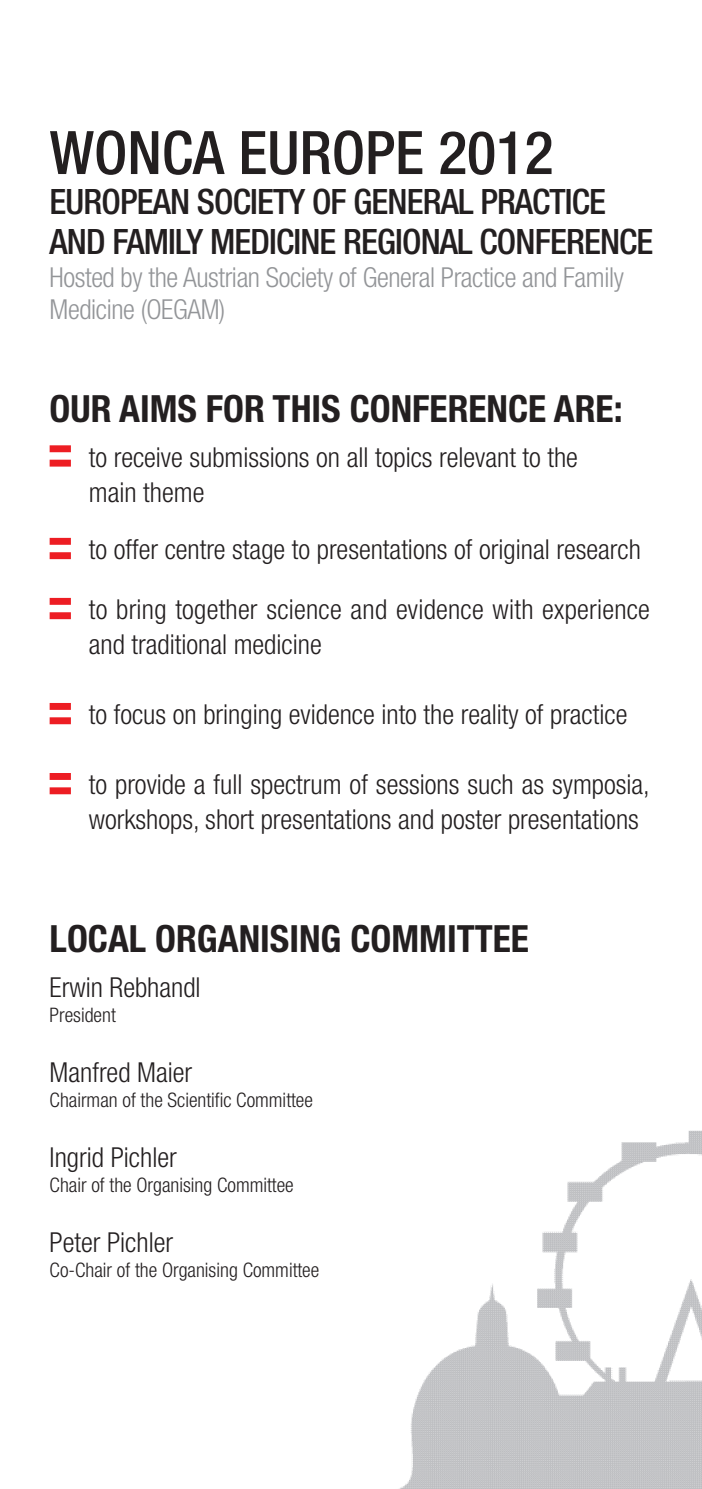
<style>
.page{position:relative;width:702px;height:1489px;background:#fff}
.page>*{position:absolute;margin:0;border:0;box-sizing:border-box;transform-origin:0 0}
.t1{font:500 condensed 60px "Helvetica Neue";color:#231f20}
.t2{font:700 condensed 37.5px "Helvetica Neue";color:#231f20}
.t3{font:500 condensed 35px/40px "Helvetica Neue";letter-spacing:-.025em;color:#231f20}
.t4{font:300 condensed 27.5px/35px "Helvetica Neue";color:#231f20}
.t5{font:300 condensed 27.5px/32.5px "Helvetica Neue";letter-spacing:-.015em;color:#939598}
.t6{font:300 condensed 20px "Helvetica Neue";color:#231f20}
</style>
<div class="page">
<img style="left:400px;top:1130px;width:302px;height:358px">
<div style="left:50px;top:787px;width:21px;height:7px;background:#ed1d23"></div>
<div style="left:50px;top:773px;width:21px;height:6px;background:#ed1d23"></div>
<div style="left:50px;top:717px;width:21px;height:7px;background:#ed1d23"></div>
<div style="left:50px;top:703px;width:21px;height:6px;background:#ed1d23"></div>
<div style="left:50px;top:612px;width:21px;height:7px;background:#ed1d23"></div>
<div style="left:50px;top:598px;width:21px;height:6px;background:#ed1d23"></div>
<div style="left:50px;top:552px;width:21px;height:7px;background:#ed1d23"></div>
<div style="left:50px;top:538px;width:21px;height:6px;background:#ed1d23"></div>
<div style="left:50px;top:459px;width:21px;height:7px;background:#ed1d23"></div>
<div style="left:50px;top:445px;width:21px;height:7px;background:#ed1d23"></div>
<h1 class="t1" style="left:50px;top:131px;width:505px">WONCA EUROPE 2012</h1>
<p class="t3" style="left:50px;top:185px;width:605px">EUROPEAN SOCIETY OF GENERAL PRACTICE<br>AND FAMILY MEDICINE REGIONAL CONFERENCE</p>
<p class="t5" style="left:50px;top:263px;width:576px">Hosted by the Austrian Society of General Practice and Family<br>Medicine (OEGAM)</p>
<h2 class="t2" style="left:50px;top:385px;width:574px">OUR AIMS FOR THIS CONFERENCE ARE:</h2>
<p class="t4" style="left:89px;top:441px;width:490px">to receive submissions on all topics relevant to the main theme</p>
<p class="t4" style="left:89px;top:521px;width:562px;line-height:60px">to offer centre stage to presentations of original research to bring together science and evidence with experience</p>
<p class="t4" style="left:89px;top:629px;width:234px">and traditional medicine</p>
<p class="t4" style="left:89px;top:699px;width:540px">to focus on bringing evidence into the reality of practice</p>
<p class="t4" style="left:89px;top:769px;width:562px">to provide a full spectrum of sessions such as symposia, workshops, short presentations and poster presentations</p>
<h2 class="t2" style="left:50px;top:915px;width:480px">LOCAL ORGANISING COMMITTEE</h2>
<p class="t4" style="left:50px;top:971px;width:152px">Erwin Rebhandl</p>
<p class="t6" style="left:50px;top:1007px;width:68px">President</p>
<p class="t4" style="left:50px;top:1056px;width:144px">Manfred Maier</p>
<p class="t6" style="left:50px;top:1092px;width:265px">Chairman of the Scientific Committee</p>
<p class="t4" style="left:50px;top:1141px;width:129px">Ingrid Pichler</p>
<p class="t6" style="left:50px;top:1177px;width:246px">Chair of the Organising Committee</p>
<p class="t4" style="left:50px;top:1226px;width:125px">Peter Pichler</p>
<p class="t6" style="left:50px;top:1262px;width:271px">Co-Chair of the Organising Committee</p>
</div>
